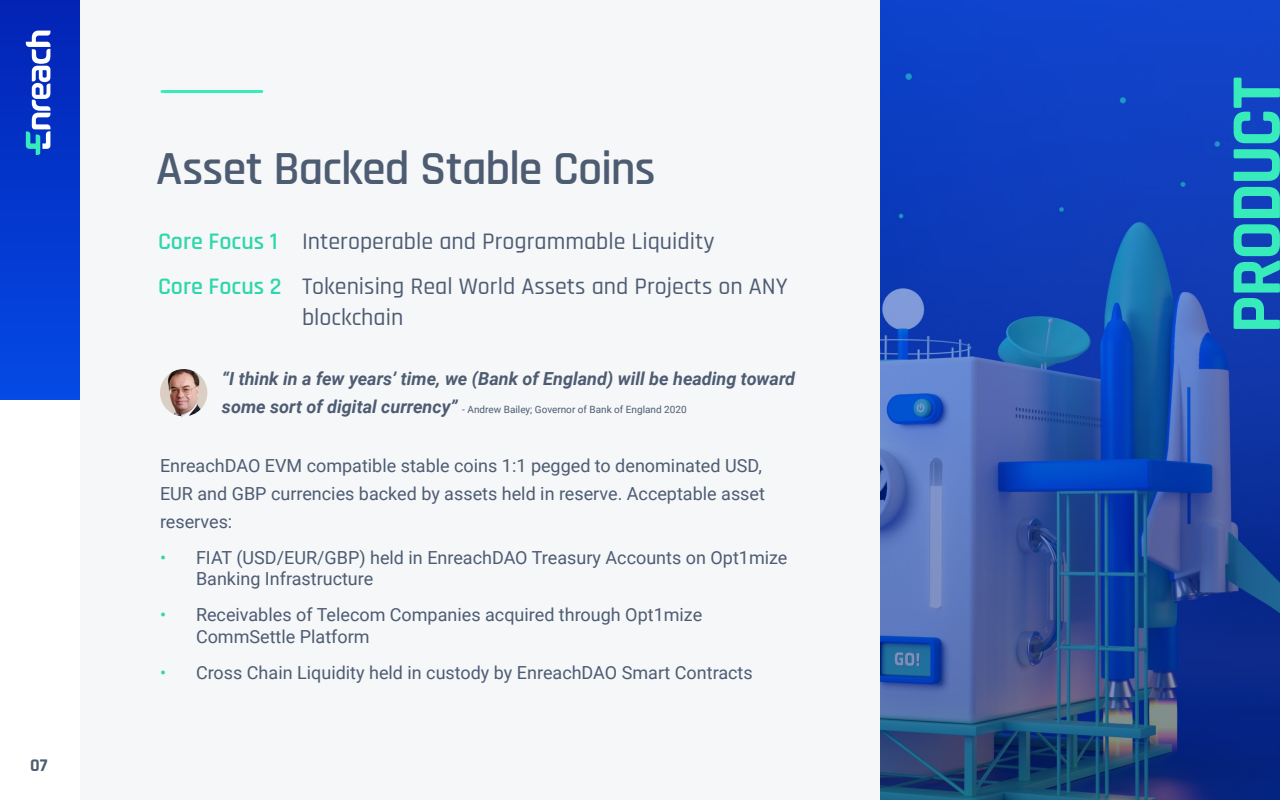
<style>
.page{position:relative;width:1280px;height:800px;background:#fff}
.page>*{position:absolute;margin:0;border:0;box-sizing:border-box;transform-origin:0 0}
.t1{font:700 72px "Rajdhani";letter-spacing:-.03em;color:#37ecba}
.t2{font:600 48px "Rajdhani";letter-spacing:-.02em;color:#4e5c72}
.t3{font:500 24px/45px "Rajdhani";color:#4e5c72}
.t4{font:18px/28px "Roboto";color:#4e5c72}
.t5{font:italic 700 18px "Roboto";color:#4e5c72}
.t6{font:700 18px "Rajdhani";color:#4e5c72}
.t7{font:10px "Roboto";color:#4e5c72}
.s1{font-weight:600;color:#2ed7aa}
.s2{font-weight:700;font-style:italic;font-size:18px}
.s3{color:#2ed7aa}
</style>
<div class="page">
<div style="left:0;top:0;width:80px;height:400px;background:linear-gradient(to bottom,#0525b5,#0449e5)"></div>
<div style="left:80px;top:0;width:1200px;height:800px;background:#f5f7f9"></div>
<svg style="left:26px;top:31px;width:24px;height:124px"></svg>
<hr style="left:162px;top:90px;width:100px;height:3px;background:#37ecba">
<img style="left:160px;top:369px;width:47px;height:47px;border-radius:24px">
<svg style="left:880px;top:0;width:400px;height:800px;background:#244dae"></svg>
<p class="t6" style="left:30px;top:755px;width:19px">07</p>
<h2 class="t2" style="left:156px;top:140px;width:501px">Asset Backed Stable Coins</h2>
<h3 class="t3" style="left:158px;top:220px;width:631px"><span class="s1">Core Focus 1</span> Interoperable and Programmable Liquidity<br><span class="s1">Core Focus 2</span> Tokenising Real World Assets and Projects on ANY</h3>
<h3 class="t3" style="left:302px;top:296px;width:103px">blockchain</h3>
<p class="t5" style="left:222px;top:366px;width:575px">“I think in a few years’ time, we (Bank of England) will be heading toward</p>
<p class="t7" style="left:222px;top:403px;width:466px"><span class="s2">some sort of digital currency”</span> - Andrew Bailey; Governor of Bank of England 2020</p>
<p class="t4" style="left:160px;top:451px;width:607px">EnreachDAO EVM compatible stable coins 1:1 pegged to denominated USD,<br>EUR and GBP currencies backed by assets held in reserve. Acceptable asset reserves:</p>
<p class="t4" style="left:196px;top:546px;width:593px;line-height:21.6px;text-indent:-36px"><span class="s3">•</span> FIAT (USD/EUR/GBP) held in EnreachDAO Treasury Accounts on Opt1mize<br>Banking Infrastructure</p>
<p class="t4" style="left:196px;top:604px;width:508px;line-height:21.6px;text-indent:-36px"><span class="s3">•</span> Receivables of Telecom Companies acquired through Opt1mize<br>CommSettle Platform</p>
<p class="t4" style="left:160px;top:658px;width:594px"><span class="s3">•</span> Cross Chain Liquidity held in custody by EnreachDAO Smart Contracts</p>
<h1 class="t1" style="left:1213px;top:334px;width:258px;rotate:-90deg">PRODUCT</h1>
</div>
